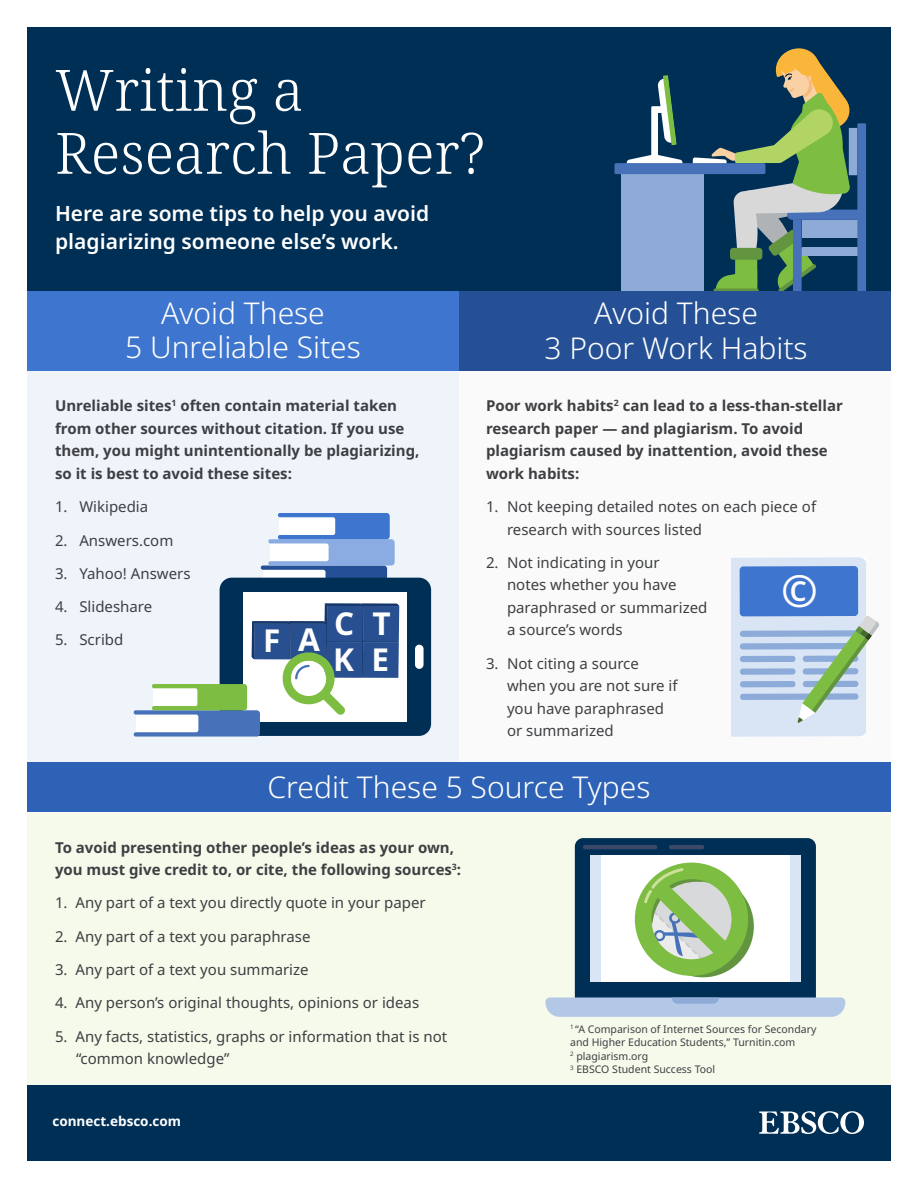
<style>
.page{position:relative;width:918px;height:1188px;background:#fff}
.page>*{position:absolute;margin:0;border:0;box-sizing:border-box;transform-origin:0 0}
.H1__Headline{font:300 57px/63px "Noto Serif";color:#fff}
.Paragraph_-_Copy{font:600 44.25px "Noto Sans";color:#fff}
.t1{font:700 31.5px/36px "Noto Sans";color:#fff}
.H3_-_Title{font:300 30px "Noto Sans";color:#fff}
.H2_-_Subhead{font:600 21px/28.5px "Noto Sans";color:#fff}
.Paragraph_-_Copy-2{font:15px/22.5px "Noto Sans";color:#3d3f42}
.Paragraph_-_Copy-3{font:700 15px/22.5px "Noto Sans";color:#3d3f42}
.Sans_9{font:700 13.5px "Noto Sans";color:#fff}
.P_-_Source{font:10.5px/13.5px "Noto Sans";color:#3d3f42}
</style>
<div class="page">
<div style="left:27px;top:27px;width:864px;height:266px;background:#002f56"></div>
<div style="left:622px;top:173px;width:82px;height:118px;background:#8eabd8"></div>
<div style="left:615px;top:163px;width:150px;height:11px;background:#4772b9;border-radius:2px"></div>
<svg style="left:627px;top:75px;width:55px;height:88px"></svg>
<svg style="left:693px;top:48px;width:164px;height:244px"></svg>
<div style="left:802px;top:220px;width:55px;height:17px;background:#8eabd8"></div>
<div style="left:802px;top:247px;width:55px;height:8px;background:#8eabd8"></div>
<div style="left:849px;top:128px;width:8px;height:47px;background:#8eabd8"></div>
<div style="left:857px;top:123px;width:9px;height:170px;background:#4772b9"></div>
<div style="left:27px;top:371px;width:432px;height:391px;background:#eff4fb"></div>
<div style="left:27px;top:292px;width:459px;height:79px;background:#3e75cf"></div>
<div style="left:459px;top:292px;width:432px;height:79px;background:#255096"></div>
<div style="left:27px;top:813px;width:864px;height:294px;background:#f5faeb"></div>
<div style="left:575px;top:838px;width:241px;height:169px;background:#002f56;border-radius:8px"></div>
<div style="left:590px;top:855px;width:211px;height:127px;background:#d9e5f4"></div>
<svg style="left:545px;top:997px;width:300px;height:20px;background:#afc5e2"></svg>
<hr style="left:583px;top:845px;width:75px;height:4px;background:#3a496a;border-radius:2px">
<hr style="left:669px;top:845px;width:35px;height:4px;background:#3a496a;border-radius:2px">
<div style="left:601px;top:855px;width:189px;height:127px;background:#fff"></div>
<svg style="left:635px;top:862px;width:119px;height:114px"></svg>
<div style="left:27px;top:762px;width:864px;height:50px;background:#2d62b7"></div>
<div style="left:27px;top:1085px;width:864px;height:76px;background:#002f56"></div>
<svg style="left:759px;top:1111px;width:105px;height:23px"></svg>
<div style="left:220px;top:578px;width:211px;height:158px;background:#002f56;border-radius:12px"></div>
<div style="left:243px;top:592px;width:164px;height:130px;background:#fff"></div>
<div style="left:415px;top:645px;width:9px;height:24px;background:#fff;border-radius:4px"></div>
<svg style="left:134px;top:603px;width:265px;height:134px"></svg>
<svg style="left:261px;top:513px;width:134px;height:65px"></svg>
<svg style="left:731px;top:557px;width:148px;height:180px;background:#a9c2dd"></svg>
<h1 class="H1__Headline" style="left:55px;top:61px;width:431px">Writing a<br>Research Paper?</h1>
<h2 class="H2_-_Subhead" style="left:55px;top:199px;width:376px">Here are some tips to help you avoid plagiarizing someone else’s work.</h2>
<h3 class="H3_-_Title" style="left:161px;top:292px;width:165px">Avoid These</h3>
<h3 class="H3_-_Title" style="left:125px;top:326px;width:237px">5 Unreliable Sites</h3>
<p class="Paragraph_-_Copy-3" style="left:55px;top:395px;width:366px">Unreliable sites<sup>1</sup> often contain material taken from other sources without citation. If you use them, you might unintentionally be plagiarizing, so it is best to avoid these sites:</p>
<p class="Paragraph_-_Copy-2" style="left:55px;top:496px;width:95px">1. Wikipedia</p>
<p class="Paragraph_-_Copy-2" style="left:55px;top:529px;width:120px">2. Answers.com</p>
<p class="Paragraph_-_Copy-2" style="left:55px;top:562px;width:137px">3. Yahoo! Answers</p>
<p class="Paragraph_-_Copy-2" style="left:55px;top:596px;width:99px">4. Slideshare</p>
<p class="Paragraph_-_Copy-2" style="left:55px;top:629px;width:70px">5. Scribd</p>
<p class="t1" style="left:333px;top:609px;width:59px">C T<br>K E</p>
<p class="t1" style="left:263px;top:626px;width:58px">F A</p>
<h3 class="H3_-_Title" style="left:594px;top:292px;width:165px">Avoid These</h3>
<h3 class="H3_-_Title" style="left:545px;top:327px;width:265px">3 Poor Work Habits</h3>
<p class="Paragraph_-_Copy-3" style="left:486px;top:395px;width:358px">Poor work habits<sup>2</sup> can lead to a less-than-stellar research paper — and plagiarism. To avoid plagiarism caused by inattention, avoid these work habits:</p>
<p class="Paragraph_-_Copy-2" style="left:507px;top:496px;width:311px;text-indent:-21px">1. Not keeping detailed notes on each piece of research with sources listed</p>
<p class="Paragraph_-_Copy-2" style="left:507px;top:552px;width:202px;text-indent:-21px">2. Not indicating in your<br>notes whether you have paraphrased or summarized a source’s words</p>
<p class="Paragraph_-_Copy-2" style="left:507px;top:652px;width:172px;text-indent:-21px">3. Not citing a source when you are not sure if you have paraphrased or summarized</p>
<p class="Paragraph_-_Copy" style="left:781px;top:560px;width:38px">©</p>
<h3 class="H3_-_Title" style="left:268px;top:766px;width:384px">Credit These 5 Source Types</h3>
<p class="Paragraph_-_Copy-3" style="left:55px;top:836px;width:408px">To avoid presenting other people’s ideas as your own, you must give credit to, or cite, the following sources<sup>3</sup>:</p>
<p class="Paragraph_-_Copy-2" style="left:55px;top:892px;width:372px">1. Any part of a text you directly quote in your paper</p>
<p class="Paragraph_-_Copy-2" style="left:55px;top:925px;width:257px">2. Any part of a text you paraphrase</p>
<p class="Paragraph_-_Copy-2" style="left:55px;top:959px;width:255px">3. Any part of a text you summarize</p>
<p class="Paragraph_-_Copy-2" style="left:55px;top:992px;width:366px">4. Any person’s original thoughts, opinions or ideas</p>
<p class="Paragraph_-_Copy-2" style="left:76px;top:1025px;width:373px;text-indent:-21px">5. Any facts, statistics, graphs or information that is not “common knowledge”</p>
<p class="Sans_9" style="left:52px;top:1111px;width:130px">connect.ebsco.com</p>
<p class="P_-_Source" style="left:570px;top:1023px;width:248px"><sup>1</sup> “A Comparison of Internet Sources for Secondary and Higher Education Students,” Turnitin.com<br><sup>2</sup> plagiarism.org<br><sup>3</sup> EBSCO Student Success Tool</p>
</div>
